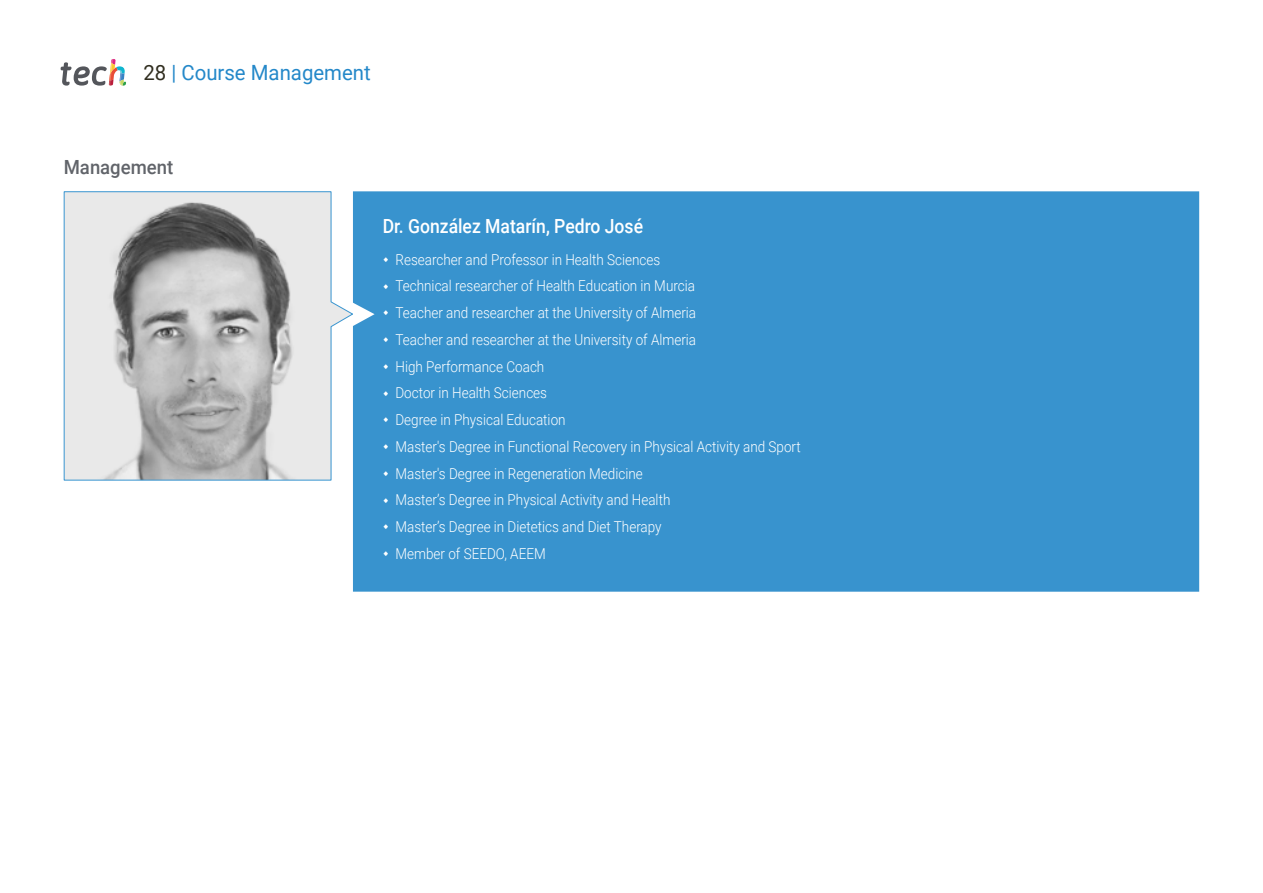
<style>
.page{position:relative;width:1263px;height:893px;background:#fff}
.page>*{position:absolute;margin:0;border:0;box-sizing:border-box;transform-origin:0 0}
.t1{font:21px "Roboto";color:#2488c9}
.t2{font:500 19.5px "Roboto";color:#fff;scale:.9 1}
.t3{font:500 19.5px "Roboto";color:#61646a;scale:.95 1}
.t4{font:300 15px/26.7px "Roboto";color:#fff;scale:.9 1}
.s1{color:#312e20}
</style>
<div class="page">
<div style="left:353px;top:191px;width:846px;height:401px;background:#3893ce"></div>
<svg style="left:63px;top:191px;width:291px;height:290px;background:#c5c7c8"></svg>
<svg style="left:61px;top:59px;width:65px;height:27px"></svg>
<svg style="left:384px;top:257px;width:4px;height:5px"></svg>
<svg style="left:384px;top:284px;width:4px;height:5px"></svg>
<svg style="left:384px;top:310px;width:4px;height:5px"></svg>
<svg style="left:384px;top:337px;width:4px;height:5px"></svg>
<svg style="left:384px;top:364px;width:4px;height:5px"></svg>
<svg style="left:384px;top:391px;width:4px;height:5px"></svg>
<svg style="left:384px;top:417px;width:4px;height:5px"></svg>
<svg style="left:384px;top:444px;width:4px;height:5px"></svg>
<svg style="left:384px;top:471px;width:4px;height:5px"></svg>
<svg style="left:384px;top:498px;width:4px;height:5px"></svg>
<svg style="left:384px;top:524px;width:4px;height:5px"></svg>
<svg style="left:384px;top:551px;width:4px;height:5px"></svg>
<h1 class="t1" style="left:144px;top:57px;width:229px"><span class="s1">28</span> | Course Management</h1>
<h2 class="t3" style="left:64px;top:154px;width:117px">Management</h2>
<h2 class="t2" style="left:383px;top:212px;width:291px">Dr. González Matarín, Pedro José</h2>
<p class="t4" style="left:395px;top:245px;width:452px">Researcher and Professor in Health Sciences<br>Technical researcher of Health Education in Murcia<br>Teacher and researcher at the University of Almeria<br>Teacher and researcher at the University of Almeria<br>High Performance Coach<br>Doctor in Health Sciences<br>Degree in Physical Education<br>Master's Degree in Functional Recovery in Physical Activity and Sport Master's Degree in Regeneration Medicine<br>Master’s Degree in Physical Activity and Health<br>Master’s Degree in Dietetics and Diet Therapy<br>Member of SEEDO, AEEM</p>
</div>
